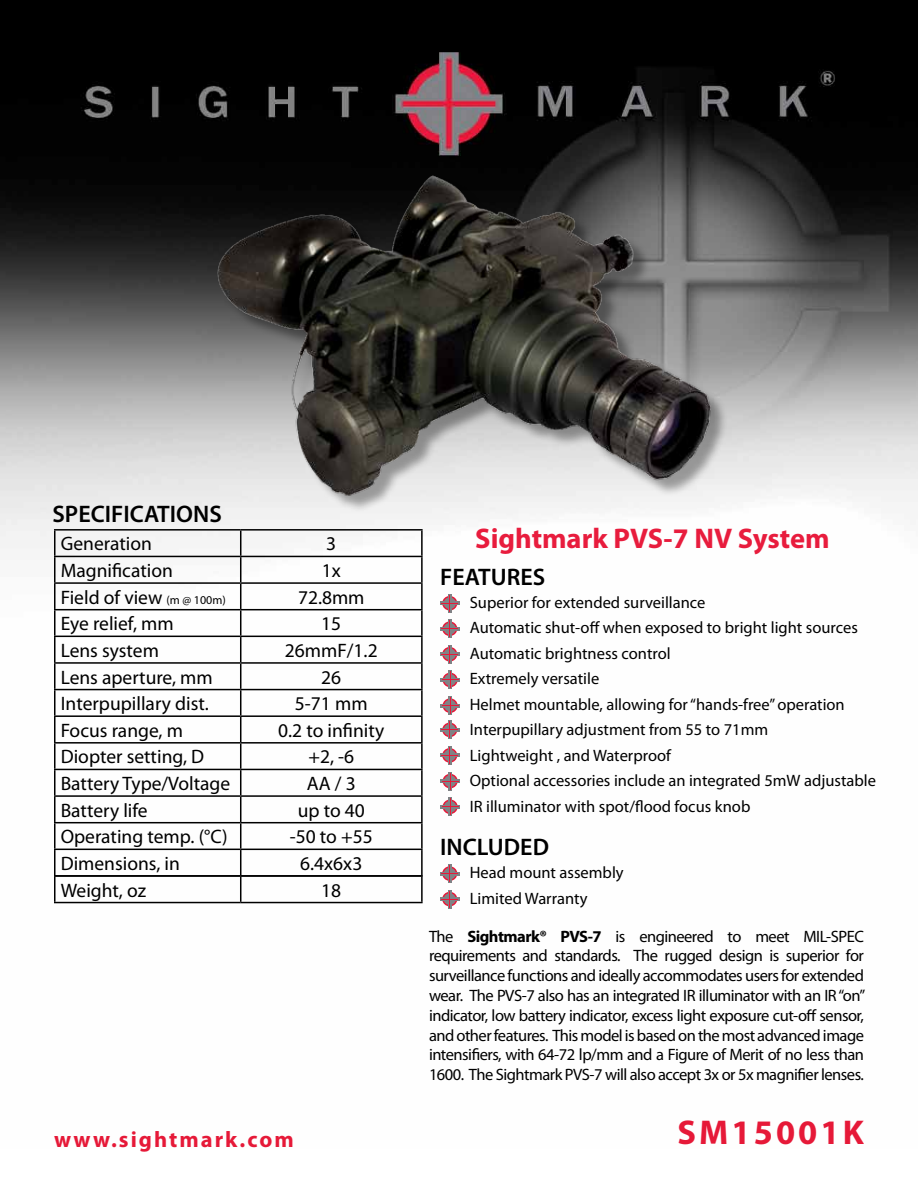
<style>
.page{position:relative;width:918px;height:1188px;background:#fff}
.page>*{position:absolute;margin:0;border:0;box-sizing:border-box;transform-origin:0 0}
.t1{font:700 34.5px "Myriad Pro";letter-spacing:.09em;color:#e61938}
.t2{font:700 28.5px "Myriad Pro";color:#e81c3d}
.t3{font:600 24px "Myriad Pro";color:#000}
.t4{font:700 22.5px "Myriad Pro";letter-spacing:.09em;color:#e61938}
.t5{font:19.5px "Myriad Pro";color:#000}
.t6{font:16.5px/25.5px "Myriad Pro";color:#000}
.s1{font-size:12px}
.s2{font-weight:700}
</style>
<div class="page">
<img style="left:0;top:0;width:918px;height:909px">
<hr style="left:448px;top:864px;width:4px;height:19px;background:#808285">
<hr style="left:440px;top:872px;width:19px;height:3px;background:#808285">
<svg style="left:441px;top:866px;width:17px;height:16px"></svg>
<hr style="left:448px;top:890px;width:4px;height:18px;background:#808285">
<hr style="left:440px;top:897px;width:19px;height:4px;background:#808285">
<svg style="left:441px;top:891px;width:17px;height:16px"></svg>
<hr style="left:54px;top:529px;width:187px;height:2px;background:#000">
<hr style="left:54px;top:531px;width:2px;height:25px;background:#000">
<hr style="left:241px;top:529px;width:182px;height:2px;background:#000">
<hr style="left:421px;top:531px;width:2px;height:25px;background:#000">
<hr style="left:54px;top:556px;width:187px;height:1px;background:#000">
<hr style="left:54px;top:557px;width:2px;height:25px;background:#000">
<hr style="left:241px;top:556px;width:182px;height:1px;background:#000">
<hr style="left:421px;top:557px;width:2px;height:25px;background:#000">
<hr style="left:54px;top:582px;width:187px;height:2px;background:#000">
<hr style="left:54px;top:584px;width:2px;height:25px;background:#000">
<hr style="left:241px;top:582px;width:182px;height:2px;background:#000">
<hr style="left:421px;top:584px;width:2px;height:25px;background:#000">
<hr style="left:54px;top:609px;width:187px;height:1px;background:#000">
<hr style="left:54px;top:610px;width:2px;height:26px;background:#000">
<hr style="left:241px;top:609px;width:182px;height:1px;background:#000">
<hr style="left:421px;top:610px;width:2px;height:26px;background:#000">
<hr style="left:54px;top:636px;width:187px;height:1px;background:#000">
<hr style="left:54px;top:637px;width:2px;height:25px;background:#000">
<hr style="left:241px;top:636px;width:182px;height:1px;background:#000">
<hr style="left:421px;top:637px;width:2px;height:25px;background:#000">
<hr style="left:54px;top:662px;width:187px;height:2px;background:#000">
<hr style="left:54px;top:664px;width:2px;height:25px;background:#000">
<hr style="left:241px;top:662px;width:182px;height:2px;background:#000">
<hr style="left:421px;top:664px;width:2px;height:25px;background:#000">
<hr style="left:54px;top:689px;width:187px;height:1px;background:#000">
<hr style="left:54px;top:690px;width:2px;height:25px;background:#000">
<hr style="left:241px;top:689px;width:182px;height:1px;background:#000">
<hr style="left:421px;top:690px;width:2px;height:25px;background:#000">
<hr style="left:54px;top:715px;width:187px;height:2px;background:#000">
<hr style="left:54px;top:717px;width:2px;height:25px;background:#000">
<hr style="left:241px;top:715px;width:182px;height:2px;background:#000">
<hr style="left:421px;top:717px;width:2px;height:25px;background:#000">
<hr style="left:54px;top:742px;width:187px;height:2px;background:#000">
<hr style="left:54px;top:744px;width:2px;height:25px;background:#000">
<hr style="left:241px;top:742px;width:182px;height:2px;background:#000">
<hr style="left:421px;top:744px;width:2px;height:25px;background:#000">
<hr style="left:54px;top:769px;width:187px;height:1px;background:#000">
<hr style="left:54px;top:770px;width:2px;height:25px;background:#000">
<hr style="left:241px;top:769px;width:182px;height:1px;background:#000">
<hr style="left:421px;top:770px;width:2px;height:25px;background:#000">
<hr style="left:54px;top:795px;width:187px;height:2px;background:#000">
<hr style="left:54px;top:797px;width:2px;height:25px;background:#000">
<hr style="left:241px;top:795px;width:182px;height:2px;background:#000">
<hr style="left:421px;top:797px;width:2px;height:25px;background:#000">
<hr style="left:54px;top:822px;width:187px;height:1px;background:#000">
<hr style="left:54px;top:823px;width:2px;height:26px;background:#000">
<hr style="left:241px;top:822px;width:182px;height:1px;background:#000">
<hr style="left:421px;top:823px;width:2px;height:26px;background:#000">
<hr style="left:54px;top:849px;width:187px;height:1px;background:#000">
<hr style="left:54px;top:850px;width:2px;height:25px;background:#000">
<hr style="left:241px;top:849px;width:182px;height:1px;background:#000">
<hr style="left:421px;top:850px;width:2px;height:25px;background:#000">
<hr style="left:448px;top:594px;width:4px;height:18px;background:#808285">
<hr style="left:440px;top:602px;width:19px;height:3px;background:#808285">
<svg style="left:441px;top:595px;width:17px;height:16px"></svg>
<hr style="left:448px;top:620px;width:4px;height:18px;background:#808285">
<hr style="left:440px;top:627px;width:19px;height:3px;background:#808285">
<svg style="left:441px;top:621px;width:17px;height:16px"></svg>
<hr style="left:448px;top:645px;width:4px;height:18px;background:#808285">
<hr style="left:440px;top:653px;width:19px;height:3px;background:#808285">
<svg style="left:441px;top:646px;width:17px;height:16px"></svg>
<hr style="left:448px;top:671px;width:4px;height:18px;background:#808285">
<hr style="left:441px;top:678px;width:19px;height:4px;background:#808285">
<svg style="left:442px;top:672px;width:17px;height:16px"></svg>
<hr style="left:448px;top:696px;width:4px;height:19px;background:#808285">
<hr style="left:441px;top:704px;width:19px;height:3px;background:#808285">
<svg style="left:442px;top:698px;width:17px;height:16px"></svg>
<hr style="left:448px;top:721px;width:4px;height:18px;background:#808285">
<hr style="left:440px;top:728px;width:19px;height:4px;background:#808285">
<svg style="left:441px;top:722px;width:17px;height:16px"></svg>
<hr style="left:448px;top:746px;width:4px;height:19px;background:#808285">
<hr style="left:440px;top:754px;width:19px;height:3px;background:#808285">
<svg style="left:441px;top:747px;width:17px;height:16px"></svg>
<hr style="left:448px;top:772px;width:4px;height:18px;background:#808285">
<hr style="left:441px;top:779px;width:19px;height:4px;background:#808285">
<svg style="left:442px;top:773px;width:17px;height:16px"></svg>
<hr style="left:448px;top:798px;width:4px;height:18px;background:#808285">
<hr style="left:441px;top:805px;width:19px;height:3px;background:#808285">
<svg style="left:442px;top:799px;width:17px;height:16px"></svg>
<hr style="left:54px;top:875px;width:187px;height:2px;background:#000">
<hr style="left:54px;top:877px;width:2px;height:25px;background:#000">
<hr style="left:241px;top:875px;width:182px;height:2px;background:#000">
<svg style="left:240px;top:531px;width:1px;height:371px"></svg>
<hr style="left:421px;top:877px;width:2px;height:25px;background:#000">
<hr style="left:54px;top:902px;width:187px;height:1px;background:#000">
<hr style="left:241px;top:902px;width:182px;height:1px;background:#000">
<img style="left:179px;top:151px;width:578px;height:375px">
<h3 class="t3" style="left:52px;top:499px;width:171px">SPECIFICATIONS</h3>
<p class="t5" style="left:61px;top:532px;width:93px">Generation</p>
<p class="t5" style="left:326px;top:532px;width:12px">3</p>
<p class="t5" style="left:61px;top:558px;width:114px">Magnification</p>
<p class="t5" style="left:322px;top:558px;width:21px">1x</p>
<p class="t5" style="left:61px;top:585px;width:167px">Field of view <span class="s1">(m @ 100m)</span></p>
<p class="t5" style="left:298px;top:585px;width:68px">72.8mm</p>
<p class="t5" style="left:61px;top:612px;width:114px">Eye relief, mm</p>
<p class="t5" style="left:321px;top:612px;width:22px">15</p>
<p class="t5" style="left:61px;top:638px;width:100px">Lens system</p>
<p class="t5" style="left:285px;top:638px;width:94px">26mmF/1.2</p>
<p class="t5" style="left:61px;top:665px;width:154px">Lens aperture, mm</p>
<p class="t5" style="left:321px;top:665px;width:22px">26</p>
<p class="t5" style="left:61px;top:692px;width:150px">Interpupillary dist.</p>
<p class="t5" style="left:295px;top:692px;width:74px">5-71 mm</p>
<p class="t5" style="left:61px;top:718px;width:124px">Focus range, m</p>
<p class="t5" style="left:278px;top:718px;width:108px">0.2 to infinity</p>
<p class="t5" style="left:61px;top:745px;width:145px">Diopter setting, D</p>
<p class="t5" style="left:308px;top:745px;width:47px">+2, -6</p>
<p class="t5" style="left:61px;top:771px;width:171px">Battery Type/Voltage</p>
<p class="t5" style="left:307px;top:771px;width:50px">AA / 3</p>
<p class="t5" style="left:61px;top:798px;width:89px">Battery life</p>
<p class="t5" style="left:298px;top:798px;width:69px">up to 40</p>
<p class="t5" style="left:61px;top:825px;width:168px">Operating temp. (°C)</p>
<p class="t5" style="left:290px;top:825px;width:84px">-50 to +55</p>
<p class="t5" style="left:61px;top:851px;width:121px">Dimensions, in</p>
<p class="t5" style="left:300px;top:851px;width:64px">6.4x6x3</p>
<p class="t5" style="left:61px;top:878px;width:87px">Weight, oz</p>
<p class="t5" style="left:321px;top:878px;width:22px">18</p>
<h2 class="t2" style="left:475px;top:520px;width:356px">Sightmark PVS-7 NV System</h2>
<h3 class="t3" style="left:440px;top:562px;width:106px">FEATURES</h3>
<p class="t6" style="left:470px;top:589px;width:408px">Superior for extended surveillance<br>Automatic shut-off when exposed to bright light sources Automatic brightness control<br>Extremely versatile<br>Helmet mountable, allowing for “hands-free” operation Interpupillary adjustment from 55 to 71mm<br>Lightweight , and Waterproof<br>Optional accessories include an integrated 5mW adjustable IR illuminator with spot/flood focus knob</p>
<h3 class="t3" style="left:440px;top:832px;width:110px">INCLUDED</h3>
<p class="t6" style="left:470px;top:860px;width:155px">Head mount assembly<br>Limited Warranty</p>
<p class="t6" style="left:429px;top:926px;width:438px;line-height:19.8px;text-align:justify">The <span class="s2">Sightmark® PVS-7</span> is engineered to meet MIL-SPEC requirements and standards. The rugged design is superior for surveillance functions and ideally accommodates users for extended wear. The PVS-7 also has an integrated IR illuminator with an IR “on” indicator, low battery indicator, excess light exposure cut-off sensor, and other features. This model is based on the most advanced image intensifiers, with 64-72 lp/mm and a Figure of Merit of no less than 1600. The Sightmark PVS-7 will also accept 3x or 5x magnifier lenses.</p>
<h3 class="t4" style="left:54px;top:1125px;width:241px">www.sightmark.com</h3>
<h1 class="t1" style="left:678px;top:1110px;width:188px">SM15001K</h1>
</div>
